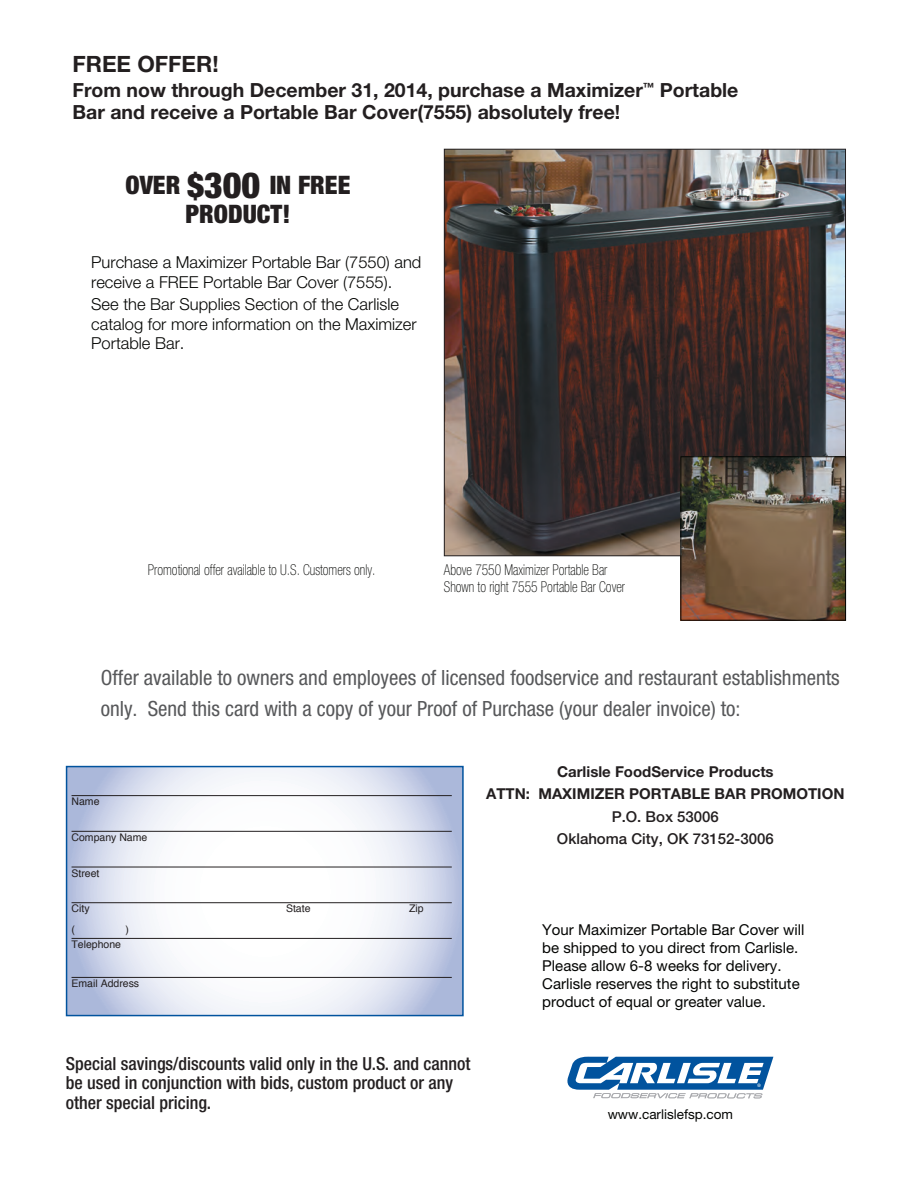
<style>
.page{position:relative;width:918px;height:1188px;background:#fff}
.page>*{position:absolute;margin:0;border:0;box-sizing:border-box;transform-origin:0 0}
.Info_Note{font:900 condensed 25.5px/28.5px "Helvetica Neue LT Std";color:#231f20;text-align:center}
.Info_Note-2{font:700 22.5px "Helvetica Neue LT Std";color:#231f20}
.Text_2{font:condensed 21px/31.3px "Helvetica Neue LT Std";color:#57585a}
.Info_Note-3{font:700 19.5px/21.8px "Helvetica Neue LT Std";color:#231f20}
.t1{font:500 condensed 18px/19.5px "Helvetica Neue LT Std";color:#231f20}
.Body{font:300 16.5px/19.5px "Helvetica Neue LT Std";color:#040503}
.Info_Note-4{font:15px/18px "Helvetica Neue LT Std";color:#040503}
.Captions_Text{font:100 condensed 15px/16.5px "Helvetica Neue LT Std";color:#040503;scale:.9 1}
.Info_Note-5{font:700 15px "Helvetica Neue LT Std";color:#231f20}
.Info_Note-6{font:500 15px "Helvetica Neue LT Std";color:#231f20}
.Info_Note-7{font:13.5px "Helvetica Neue LT Std";color:#040503}
.Line_Listing_2{font:10.5px "Helvetica";color:#231f20}
.Line_Listing_1{font:10.5px "Helvetica";color:#231f20}
.Line_Listing{font:10.5px "Helvetica";color:#231f20}
.Text{font:10.5px "Helvetica";color:#231f20}
.s1{font-size:33px}
.s2{font-size:36px}
</style>
<div class="page">
<img style="left:446px;top:151px;width:398px;height:403px">
<img style="left:682px;top:458px;width:162px;height:161px">
<div style="left:680px;top:456px;width:166px;height:165px;border:1px solid #040503"></div>
<svg style="left:69px;top:769px;width:392px;height:244px"></svg>
<div style="left:66px;top:766px;width:398px;height:250px;border:2px solid #01539e"></div>
<svg style="left:567px;top:1057px;width:206px;height:41px"></svg>
<hr style="left:72px;top:795px;width:380px;height:1px;background:#231f20">
<hr style="left:72px;top:831px;width:380px;height:1px;background:#231f20">
<hr style="left:72px;top:867px;width:380px;height:1px;background:#231f20">
<hr style="left:72px;top:902px;width:380px;height:1px;background:#231f20">
<hr style="left:72px;top:938px;width:380px;height:1px;background:#231f20">
<hr style="left:72px;top:977px;width:380px;height:1px;background:#231f20">
<p class="Info_Note-2" style="left:72px;top:50px;width:148px">FREE OFFER!</p>
<p class="Info_Note-3" style="left:72px;top:79px;width:668px">From now through December 31, 2014, purchase a Maximizer<sup>™</sup> Portable<br>Bar and receive a Portable Bar Cover(7555) absolutely free!</p>
<p class="Info_Note" style="left:126px;top:170px;width:226px">OVER <span class="s1">$</span><span class="s2">300</span> IN FREE<br>PRODUCT!</p>
<p class="Body" style="left:91px;top:252px;width:332px">Purchase a Maximizer Portable Bar (7550) and receive a FREE Portable Bar Cover (7555).</p>
<p class="Body" style="left:91px;top:294px;width:327px">See the Bar Supplies Section of the Carlisle catalog for more information on the Maximizer<br>Portable Bar.</p>
<p class="Captions_Text" style="left:148px;top:561px;width:254px">Promotional offer available to U.S. Customers only.</p>
<p class="Captions_Text" style="left:444px;top:561px;width:203px">Above 7550 Maximizer Portable Bar<br>Shown to right 7555 Portable Bar Cover</p>
<p class="Text_2" style="left:101px;top:662px;width:741px">Offer available to owners and employees of licensed foodservice and restaurant establishments only. Send this card with a copy of your Proof of Purchase (your dealer invoice) to:</p>
<p class="Line_Listing" style="left:72px;top:793px;width:30px">Name</p>
<p class="Line_Listing" style="left:72px;top:829px;width:77px">Company Name</p>
<p class="Line_Listing_1" style="left:72px;top:865px;width:30px">Street</p>
<p class="Line_Listing_1" style="left:72px;top:901px;width:20px">City</p>
<p class="Line_Listing_1" style="left:286px;top:901px;width:26px">State</p>
<p class="Line_Listing_1" style="left:409px;top:901px;width:16px">Zip</p>
<p class="Line_Listing_2" style="left:72px;top:936px;width:51px">Telephone</p>
<p class="Line_Listing_2" style="left:72px;top:975px;width:69px">Email Address</p>
<p class="Text" style="left:72px;top:921px;width:5px">(</p>
<p class="Text" style="left:126px;top:921px;width:5px">)</p>
<p class="Info_Note-5" style="left:557px;top:762px;width:218px">Carlisle FoodService Products</p>
<p class="Info_Note-5" style="left:486px;top:784px;width:360px">ATTN: MAXIMIZER PORTABLE BAR PROMOTION</p>
<p class="Info_Note-6" style="left:612px;top:807px;width:109px">P.O. Box 53006</p>
<p class="Info_Note-6" style="left:557px;top:830px;width:218px">Oklahoma City, OK 73152-3006</p>
<p class="Info_Note-4" style="left:542px;top:921px;width:264px">Your Maximizer Portable Bar Cover will be shipped to you direct from Carlisle.<br>Please allow 6-8 weeks for delivery.<br>Carlisle reserves the right to substitute product of equal or greater value.</p>
<p class="t1" style="left:66px;top:1053px;width:406px">Special savings/discounts valid only in the U.S. and cannot be used in conjunction with bids, custom product or any other special pricing.</p>
<p class="Info_Note-7" style="left:608px;top:1107px;width:127px">www.carlislefsp.com</p>
</div>
